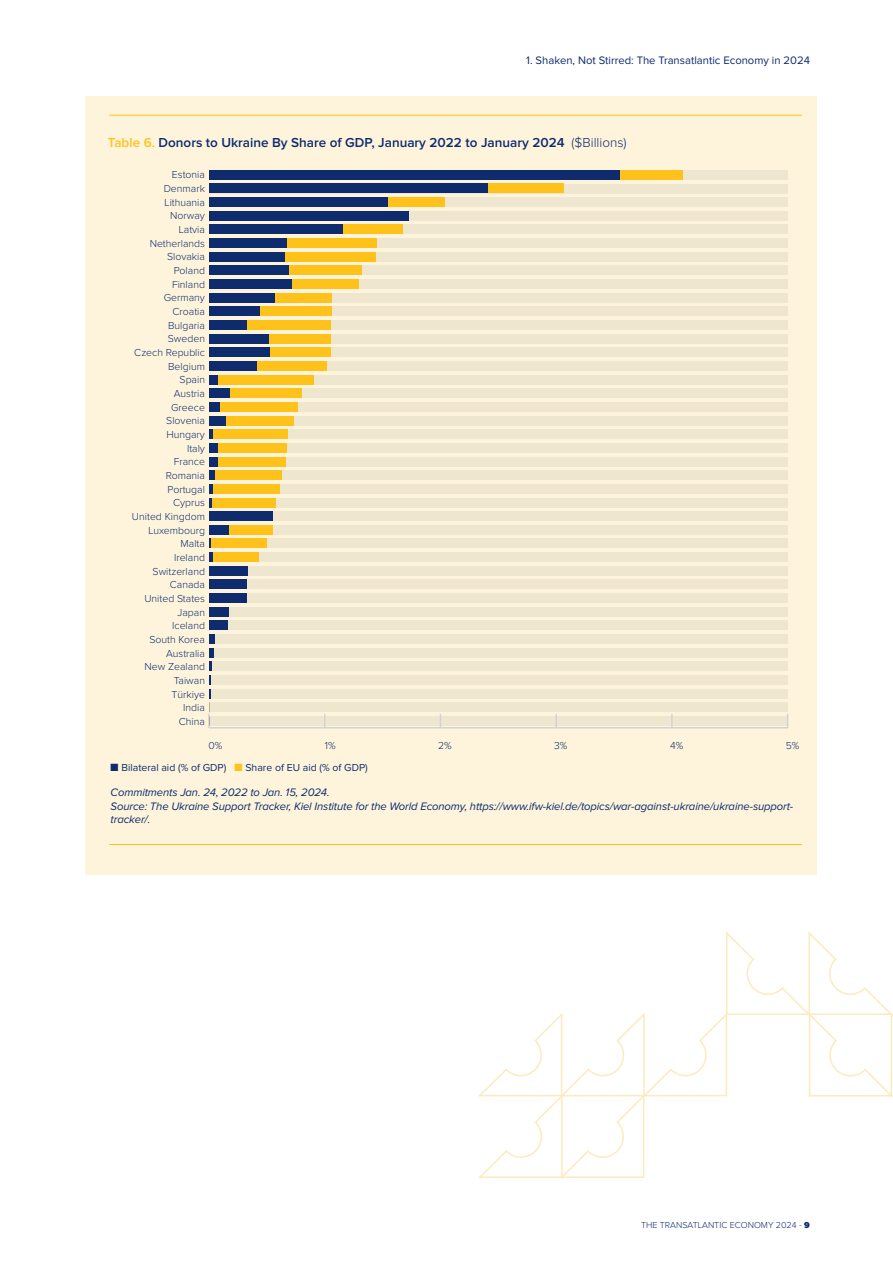
<style>
.page{position:relative;width:893px;height:1263px;background:#fff}
.page>*{position:absolute;margin:0;border:0;box-sizing:border-box;transform-origin:0 0}
.t1{font:600 13.5px "Proxima Nova";color:#0d2b6d}
.t2{font:italic 11.25px/13.5px "Proxima Nova";letter-spacing:-.01em;color:#0d2b6d}
.t3{font:11.25px "Proxima Nova";color:#0d2b6d}
.t4{font:300 10.5px/13.6px "Proxima Nova";color:#0d2b6d;text-align:right}
.t5{font:10.5px "Proxima Nova";color:#0d2b6d}
.t6{font:300 9px "Proxima Nova";color:#0d2b6d}
.s1{color:#fec21a}
.s2{font-weight:300}
.s3{font-weight:900}
</style>
<div class="page">
<div style="left:85px;top:96px;width:731px;height:778px;background:#fef4dc"></div>
<hr style="left:110px;top:115px;width:692px;height:1px;background:#fec21a">
<hr style="left:110px;top:844px;width:692px;height:1px;background:#fec21a">
<div style="left:210px;top:170px;width:578px;height:10px;background:#eee6cf"></div>
<div style="left:210px;top:184px;width:578px;height:9px;background:#eee6cf"></div>
<div style="left:210px;top:197px;width:578px;height:10px;background:#eee6cf"></div>
<div style="left:210px;top:211px;width:578px;height:10px;background:#eee6cf"></div>
<div style="left:210px;top:224px;width:578px;height:10px;background:#eee6cf"></div>
<div style="left:210px;top:238px;width:578px;height:10px;background:#eee6cf"></div>
<div style="left:210px;top:252px;width:578px;height:10px;background:#eee6cf"></div>
<div style="left:210px;top:265px;width:578px;height:10px;background:#eee6cf"></div>
<div style="left:210px;top:279px;width:578px;height:10px;background:#eee6cf"></div>
<div style="left:210px;top:293px;width:578px;height:10px;background:#eee6cf"></div>
<div style="left:210px;top:306px;width:578px;height:10px;background:#eee6cf"></div>
<div style="left:210px;top:320px;width:578px;height:10px;background:#eee6cf"></div>
<div style="left:210px;top:334px;width:578px;height:10px;background:#eee6cf"></div>
<div style="left:210px;top:347px;width:578px;height:10px;background:#eee6cf"></div>
<div style="left:210px;top:361px;width:578px;height:10px;background:#eee6cf"></div>
<div style="left:210px;top:375px;width:578px;height:10px;background:#eee6cf"></div>
<div style="left:210px;top:388px;width:578px;height:10px;background:#eee6cf"></div>
<div style="left:210px;top:402px;width:578px;height:10px;background:#eee6cf"></div>
<div style="left:210px;top:416px;width:578px;height:10px;background:#eee6cf"></div>
<div style="left:210px;top:429px;width:578px;height:10px;background:#eee6cf"></div>
<div style="left:210px;top:443px;width:578px;height:10px;background:#eee6cf"></div>
<div style="left:210px;top:457px;width:578px;height:9px;background:#eee6cf"></div>
<div style="left:210px;top:470px;width:578px;height:10px;background:#eee6cf"></div>
<div style="left:210px;top:484px;width:578px;height:10px;background:#eee6cf"></div>
<div style="left:210px;top:498px;width:578px;height:9px;background:#eee6cf"></div>
<div style="left:210px;top:511px;width:578px;height:10px;background:#eee6cf"></div>
<div style="left:210px;top:525px;width:578px;height:10px;background:#eee6cf"></div>
<div style="left:210px;top:538px;width:578px;height:10px;background:#eee6cf"></div>
<div style="left:210px;top:552px;width:578px;height:10px;background:#eee6cf"></div>
<div style="left:210px;top:566px;width:578px;height:10px;background:#eee6cf"></div>
<div style="left:210px;top:579px;width:578px;height:10px;background:#eee6cf"></div>
<div style="left:210px;top:593px;width:578px;height:10px;background:#eee6cf"></div>
<div style="left:210px;top:607px;width:578px;height:10px;background:#eee6cf"></div>
<div style="left:210px;top:620px;width:578px;height:10px;background:#eee6cf"></div>
<div style="left:210px;top:634px;width:578px;height:10px;background:#eee6cf"></div>
<div style="left:210px;top:648px;width:578px;height:10px;background:#eee6cf"></div>
<div style="left:210px;top:661px;width:578px;height:10px;background:#eee6cf"></div>
<div style="left:210px;top:675px;width:578px;height:10px;background:#eee6cf"></div>
<div style="left:210px;top:689px;width:578px;height:10px;background:#eee6cf"></div>
<div style="left:210px;top:702px;width:578px;height:10px;background:#eee6cf"></div>
<div style="left:209px;top:716px;width:579px;height:10px;background:#eee6cf"></div>
<hr style="left:209px;top:727px;width:579px;height:1px;background:#d1d2d4">
<svg style="left:208px;top:714px;width:2px;height:14px"></svg>
<svg style="left:324px;top:714px;width:1px;height:13px"></svg>
<svg style="left:440px;top:714px;width:1px;height:13px"></svg>
<svg style="left:555px;top:714px;width:2px;height:13px"></svg>
<svg style="left:671px;top:714px;width:2px;height:13px"></svg>
<svg style="left:787px;top:714px;width:1px;height:13px"></svg>
<div style="left:620px;top:170px;width:62px;height:10px;background:#fec21a"></div>
<div style="left:488px;top:184px;width:75px;height:9px;background:#fec21a"></div>
<div style="left:387px;top:197px;width:58px;height:10px;background:#fec21a"></div>
<div style="left:342px;top:224px;width:60px;height:10px;background:#fec21a"></div>
<div style="left:287px;top:238px;width:90px;height:10px;background:#fec21a"></div>
<div style="left:284px;top:252px;width:92px;height:10px;background:#fec21a"></div>
<div style="left:289px;top:265px;width:73px;height:10px;background:#fec21a"></div>
<div style="left:291px;top:279px;width:67px;height:10px;background:#fec21a"></div>
<div style="left:275px;top:293px;width:57px;height:10px;background:#fec21a"></div>
<div style="left:260px;top:306px;width:72px;height:10px;background:#fec21a"></div>
<div style="left:246px;top:320px;width:85px;height:10px;background:#fec21a"></div>
<div style="left:268px;top:334px;width:63px;height:10px;background:#fec21a"></div>
<div style="left:269px;top:347px;width:62px;height:10px;background:#fec21a"></div>
<div style="left:256px;top:361px;width:71px;height:10px;background:#fec21a"></div>
<div style="left:217px;top:375px;width:96px;height:9px;background:#fec21a"></div>
<div style="left:230px;top:388px;width:72px;height:10px;background:#fec21a"></div>
<div style="left:219px;top:402px;width:79px;height:10px;background:#fec21a"></div>
<div style="left:225px;top:416px;width:68px;height:9px;background:#fec21a"></div>
<div style="left:212px;top:429px;width:76px;height:10px;background:#fec21a"></div>
<div style="left:217px;top:443px;width:70px;height:10px;background:#fec21a"></div>
<div style="left:217px;top:457px;width:68px;height:9px;background:#fec21a"></div>
<div style="left:215px;top:470px;width:67px;height:10px;background:#fec21a"></div>
<div style="left:212px;top:484px;width:68px;height:10px;background:#fec21a"></div>
<div style="left:211px;top:498px;width:65px;height:9px;background:#fec21a"></div>
<div style="left:229px;top:525px;width:44px;height:10px;background:#fec21a"></div>
<div style="left:210px;top:539px;width:57px;height:9px;background:#fec21a"></div>
<div style="left:212px;top:552px;width:47px;height:10px;background:#fec21a"></div>
<div style="left:209px;top:170px;width:411px;height:10px;background:#0d2b6d"></div>
<div style="left:209px;top:184px;width:279px;height:9px;background:#0d2b6d"></div>
<div style="left:209px;top:197px;width:178px;height:10px;background:#0d2b6d"></div>
<div style="left:209px;top:211px;width:199px;height:10px;background:#0d2b6d"></div>
<div style="left:209px;top:224px;width:133px;height:10px;background:#0d2b6d"></div>
<div style="left:209px;top:238px;width:78px;height:10px;background:#0d2b6d"></div>
<div style="left:209px;top:252px;width:75px;height:10px;background:#0d2b6d"></div>
<div style="left:209px;top:265px;width:80px;height:10px;background:#0d2b6d"></div>
<div style="left:209px;top:279px;width:82px;height:10px;background:#0d2b6d"></div>
<div style="left:209px;top:293px;width:66px;height:10px;background:#0d2b6d"></div>
<div style="left:209px;top:306px;width:51px;height:10px;background:#0d2b6d"></div>
<div style="left:209px;top:320px;width:37px;height:10px;background:#0d2b6d"></div>
<div style="left:209px;top:334px;width:59px;height:10px;background:#0d2b6d"></div>
<div style="left:209px;top:347px;width:60px;height:10px;background:#0d2b6d"></div>
<div style="left:209px;top:361px;width:47px;height:10px;background:#0d2b6d"></div>
<div style="left:209px;top:375px;width:8px;height:9px;background:#0d2b6d"></div>
<div style="left:209px;top:388px;width:21px;height:10px;background:#0d2b6d"></div>
<div style="left:209px;top:402px;width:10px;height:10px;background:#0d2b6d"></div>
<div style="left:209px;top:416px;width:16px;height:9px;background:#0d2b6d"></div>
<svg style="left:209px;top:429px;width:3px;height:10px"></svg>
<div style="left:209px;top:443px;width:8px;height:10px;background:#0d2b6d"></div>
<div style="left:209px;top:457px;width:8px;height:9px;background:#0d2b6d"></div>
<div style="left:209px;top:470px;width:6px;height:10px;background:#0d2b6d"></div>
<svg style="left:209px;top:484px;width:3px;height:23px"></svg>
<div style="left:209px;top:511px;width:64px;height:10px;background:#0d2b6d"></div>
<div style="left:209px;top:525px;width:20px;height:10px;background:#0d2b6d"></div>
<svg style="left:209px;top:539px;width:3px;height:23px"></svg>
<div style="left:209px;top:566px;width:38px;height:10px;background:#0d2b6d"></div>
<div style="left:209px;top:579px;width:37px;height:10px;background:#0d2b6d"></div>
<div style="left:209px;top:593px;width:37px;height:10px;background:#0d2b6d"></div>
<div style="left:209px;top:607px;width:20px;height:10px;background:#0d2b6d"></div>
<div style="left:209px;top:620px;width:19px;height:10px;background:#0d2b6d"></div>
<div style="left:209px;top:634px;width:6px;height:10px;background:#0d2b6d"></div>
<div style="left:209px;top:648px;width:5px;height:10px;background:#0d2b6d"></div>
<svg style="left:209px;top:661px;width:2px;height:38px"></svg>
<svg style="left:478px;top:931px;width:415px;height:247px"></svg>
<p class="t3" style="left:526px;top:55px;width:285px">1. Shaken, Not Stirred: The Transatlantic Economy in 2024</p>
<p class="t1" style="left:108px;top:136px;width:520px"><span class="s1">Table 6.</span> Donors to Ukraine By Share of GDP, January 2022 to January 2024 <span class="s2">($Billions)</span></p>
<p class="t4" style="left:132px;top:169px;width:75px">Estonia<br>Denmark<br>Lithuania<br>Norway<br>Latvia<br>Netherlands<br>Slovakia<br>Poland<br>Finland<br>Germany<br>Croatia<br>Bulgaria<br>Sweden<br>Czech Republic<br>Belgium<br>Spain<br>Austria<br>Greece<br>Slovenia<br>Hungary<br>Italy<br>France<br>Romania<br>Portugal<br>Cyprus<br>United Kingdom<br>Luxembourg<br>Malta<br>Ireland<br>Switzerland<br>Canada<br>United States<br>Japan<br>Iceland<br>South Korea<br>Australia<br>New Zealand<br>Taiwan<br>Türkiye<br>India<br>China</p>
<p class="t5" style="left:111px;top:763px;width:259px">■ Bilateral aid (% of GDP) <span class="s1">■</span> Share of EU aid (% of GDP)</p>
<p class="t4" style="left:208px;top:739px;width:15px">0%</p>
<p class="t4" style="left:325px;top:739px;width:12px">1%</p>
<p class="t4" style="left:438px;top:739px;width:15px">2%</p>
<p class="t4" style="left:554px;top:739px;width:15px">3%</p>
<p class="t4" style="left:670px;top:739px;width:15px">4%</p>
<p class="t4" style="left:786px;top:739px;width:15px">5%</p>
<p class="t2" style="left:111px;top:786px;width:684px">Commitments Jan. 24, 2022 to Jan. 15, 2024.<br>Source: The Ukraine Support Tracker, Kiel Institute for the World Economy, https://www.ifw-kiel.de/topics/war-against-ukraine/ukraine-support&shy;tracker/.</p>
<p class="t6" style="left:641px;top:1221px;width:170px">THE TRANSATLANTIC ECONOMY 2024 - <span class="s3">9</span></p>
</div>
